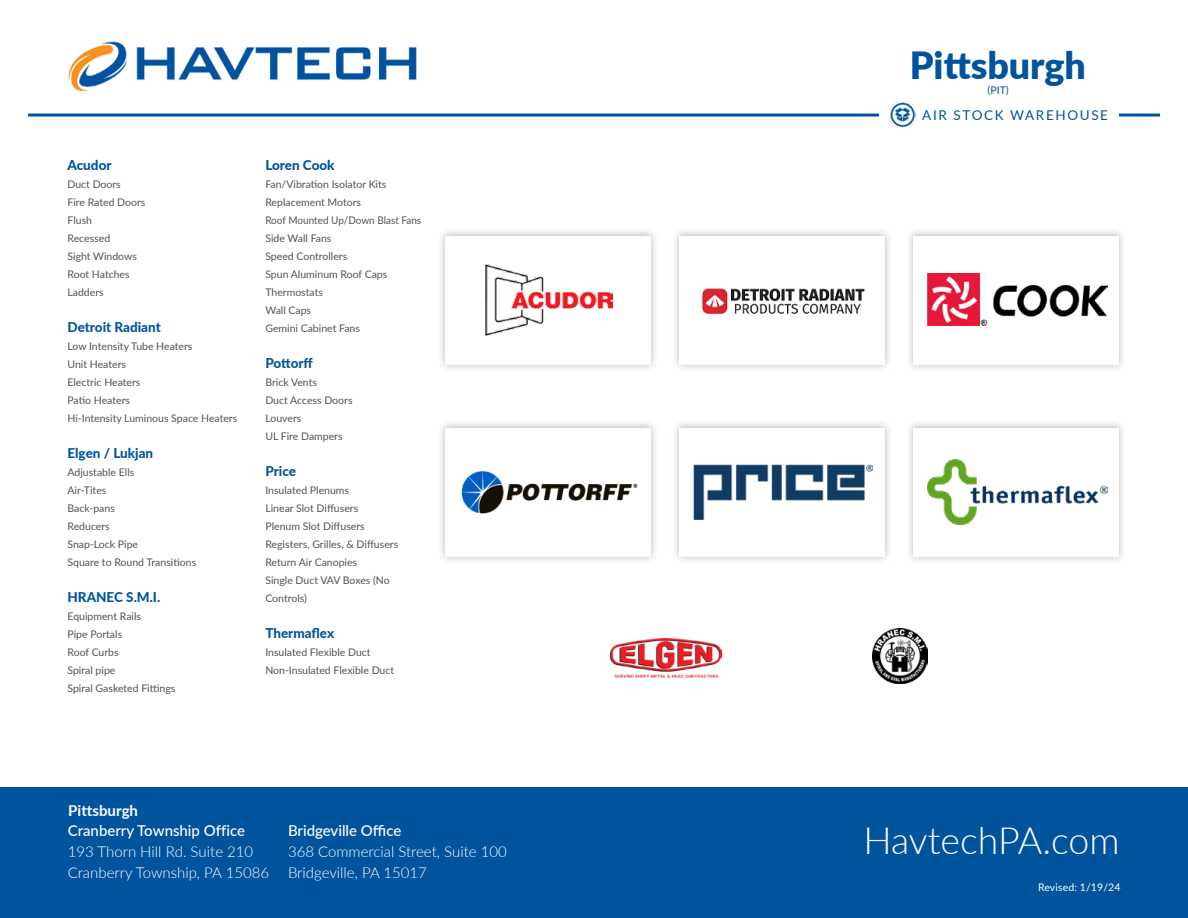
<style>
.page{position:relative;width:1188px;height:918px;background:#fff}
.page>*{position:absolute;margin:0;border:0;box-sizing:border-box;transform-origin:0 0}
.t1{font:300 37.5px "Lato";letter-spacing:-.005em;color:#fff}
.t2{font:900 37.5px "Lato";color:#00549e}
.t3{font:300 15px/20.7px "Lato";color:#fff}
.t4{font:500 15px "Lato";color:#fff}
.t5{font:800 13.5px "Lato";color:#00549e}
.t6{font:13.5px "Lato";letter-spacing:.12em;color:#00549e}
.t7{font:10.5px/18px "Lato";color:#545253}
.t8{font:10.5px "Lato";color:#545253;scale:.95 1}
.t9{font:10.5px "Lato";letter-spacing:.01em;color:#fff}
.t10{font:10.5px "Lato";color:#00549e}
.s1{font-weight:700}
.s2{font-weight:500}
</style>
<div class="page">
<div style="left:0;top:787px;width:1188px;height:131px;background:#00549e"></div>
<img style="left:872px;top:629px;width:56px;height:54px">
<div style="left:905px;top:419px;width:222px;height:146px;background:#000;opacity:.3"></div>
<div style="left:914px;top:428px;width:205px;height:128px;background:#fff"></div>
<img style="left:928px;top:460px;width:179px;height:64px">
<div style="left:437px;top:419px;width:222px;height:146px;background:#000;opacity:.3"></div>
<div style="left:446px;top:428px;width:205px;height:128px;background:#fff"></div>
<img style="left:461px;top:471px;width:177px;height:43px">
<div style="left:671px;top:227px;width:222px;height:146px;background:#000;opacity:.3"></div>
<div style="left:680px;top:236px;width:205px;height:128px;background:#fff"></div>
<img style="left:702px;top:288px;width:163px;height:26px">
<div style="left:437px;top:227px;width:222px;height:146px;background:#000;opacity:.3"></div>
<div style="left:446px;top:236px;width:205px;height:128px;background:#fff"></div>
<img style="left:486px;top:264px;width:127px;height:72px">
<img style="left:611px;top:638px;width:110px;height:40px">
<div style="left:671px;top:419px;width:222px;height:146px;background:#000;opacity:.3"></div>
<div style="left:680px;top:428px;width:205px;height:128px;background:#fff"></div>
<img style="left:694px;top:465px;width:179px;height:54px">
<div style="left:905px;top:227px;width:222px;height:146px;background:#000;opacity:.3"></div>
<div style="left:914px;top:236px;width:205px;height:128px;background:#fff"></div>
<img style="left:928px;top:274px;width:179px;height:52px">
<hr style="left:28px;top:114px;width:1132px;height:3px;background:#00549e">
<img style="left:68px;top:41px;width:349px;height:51px">
<div style="left:879px;top:109px;width:239px;height:13px;background:#fff"></div>
<img style="left:890px;top:102px;width:25px;height:26px">
<p class="t5" style="left:68px;top:155px;width:46px">Acudor</p>
<p class="t7" style="left:68px;top:174px;width:55px">Duct Doors</p>
<p class="t7" style="left:68px;top:192px;width:79px">Fire Rated Doors</p>
<p class="t7" style="left:68px;top:210px;width:26px">Flush</p>
<p class="t7" style="left:68px;top:228px;width:44px">Recessed</p>
<p class="t7" style="left:68px;top:246px;width:71px">Sight Windows</p>
<p class="t7" style="left:68px;top:264px;width:64px">Root Hatches</p>
<p class="t7" style="left:68px;top:282px;width:38px">Ladders</p>
<p class="t5" style="left:68px;top:317px;width:95px">Detroit Radiant</p>
<p class="t7" style="left:68px;top:336px;width:126px">Low Intensity Tube Heaters</p>
<p class="t7" style="left:68px;top:354px;width:60px">Unit Heaters</p>
<p class="t7" style="left:68px;top:372px;width:75px">Electric Heaters</p>
<p class="t7" style="left:68px;top:390px;width:64px">Patio Heaters</p>
<p class="t7" style="left:68px;top:408px;width:171px">Hi-Intensity Luminous Space Heaters</p>
<p class="t5" style="left:68px;top:443px;width:87px">Elgen / Lukjan</p>
<p class="t7" style="left:68px;top:462px;width:68px">Adjustable Ells</p>
<p class="t7" style="left:68px;top:480px;width:40px">Air-Tites</p>
<p class="t7" style="left:68px;top:498px;width:49px">Back-pans</p>
<p class="t7" style="left:68px;top:516px;width:44px">Reducers</p>
<p class="t7" style="left:68px;top:534px;width:72px">Snap-Lock Pipe</p>
<p class="t7" style="left:68px;top:552px;width:130px">Square to Round Transitions</p>
<p class="t5" style="left:68px;top:587px;width:94px">HRANEC S.M.I.</p>
<p class="t7" style="left:68px;top:606px;width:75px">Equipment Rails</p>
<p class="t7" style="left:68px;top:624px;width:56px">Pipe Portals</p>
<p class="t7" style="left:68px;top:642px;width:53px">Roof Curbs</p>
<p class="t7" style="left:68px;top:660px;width:49px">Spiral pipe</p>
<p class="t7" style="left:68px;top:678px;width:109px">Spiral Gasketed Fittings</p>
<p class="t5" style="left:265px;top:155px;width:71px">Loren Cook</p>
<p class="t7" style="left:265px;top:174px;width:123px">Fan/Vibration Isolator Kits</p>
<p class="t7" style="left:265px;top:192px;width:97px">Replacement Motors</p>
<p class="t8" style="left:265px;top:212px;width:166px">Roof Mounted Up/Down Blast Fans</p>
<p class="t7" style="left:265px;top:228px;width:68px">Side Wall Fans</p>
<p class="t7" style="left:265px;top:246px;width:83px">Speed Controllers</p>
<p class="t7" style="left:265px;top:264px;width:123px">Spun Aluminum Roof Caps</p>
<p class="t7" style="left:265px;top:282px;width:59px">Thermostats</p>
<p class="t7" style="left:265px;top:300px;width:47px">Wall Caps</p>
<p class="t7" style="left:265px;top:318px;width:96px">Gemini Cabinet Fans</p>
<p class="t5" style="left:265px;top:353px;width:49px">Pottorff</p>
<p class="t7" style="left:265px;top:372px;width:53px">Brick Vents</p>
<p class="t7" style="left:265px;top:390px;width:89px">Duct Access Doors</p>
<p class="t7" style="left:265px;top:408px;width:37px">Louvers</p>
<p class="t7" style="left:265px;top:426px;width:79px">UL Fire Dampers</p>
<p class="t5" style="left:265px;top:461px;width:32px">Price</p>
<p class="t7" style="left:265px;top:480px;width:85px">Insulated Plenums</p>
<p class="t7" style="left:265px;top:498px;width:94px">Linear Slot Diffusers</p>
<p class="t7" style="left:265px;top:516px;width:101px">Plenum Slot Diffusers</p>
<p class="t7" style="left:265px;top:534px;width:134px">Registers, Grilles, &amp; Diffusers</p>
<p class="t7" style="left:265px;top:552px;width:93px">Return Air Canopies</p>
<p class="t7" style="left:265px;top:570px;width:126px">Single Duct VAV Boxes (No<br>Controls)</p>
<p class="t5" style="left:265px;top:623px;width:70px">Thermaflex</p>
<p class="t7" style="left:265px;top:642px;width:107px">Insulated Flexible Duct</p>
<p class="t7" style="left:265px;top:660px;width:130px">Non-Insulated Flexible Duct</p>
<p class="t3" style="left:68px;top:800px;width:203px"><span class="s1">Pittsburgh<br></span><span class="s2">Cranberry Township Office<br></span>193 Thorn Hill Rd. Suite 210<br>Cranberry Township, PA 15086</p>
<p class="t4" style="left:288px;top:820px;width:115px">Bridgeville Office</p>
<p class="t3" style="left:288px;top:841px;width:220px">368 Commercial Street, Suite 100</p>
<p class="t3" style="left:288px;top:862px;width:140px">Bridgeville, PA 15017</p>
<p class="t2" style="left:910px;top:37px;width:178px">Pittsburgh</p>
<p class="t6" style="left:922px;top:106px;width:187px">AIR STOCK WAREHOUSE</p>
<p class="t10" style="left:988px;top:83px;width:23px">(PIT)</p>
<p class="t1" style="left:863px;top:814px;width:258px">HavtechPA.com</p>
<p class="t9" style="left:1038px;top:879px;width:84px">Revised: 1/19/24</p>
</div>
